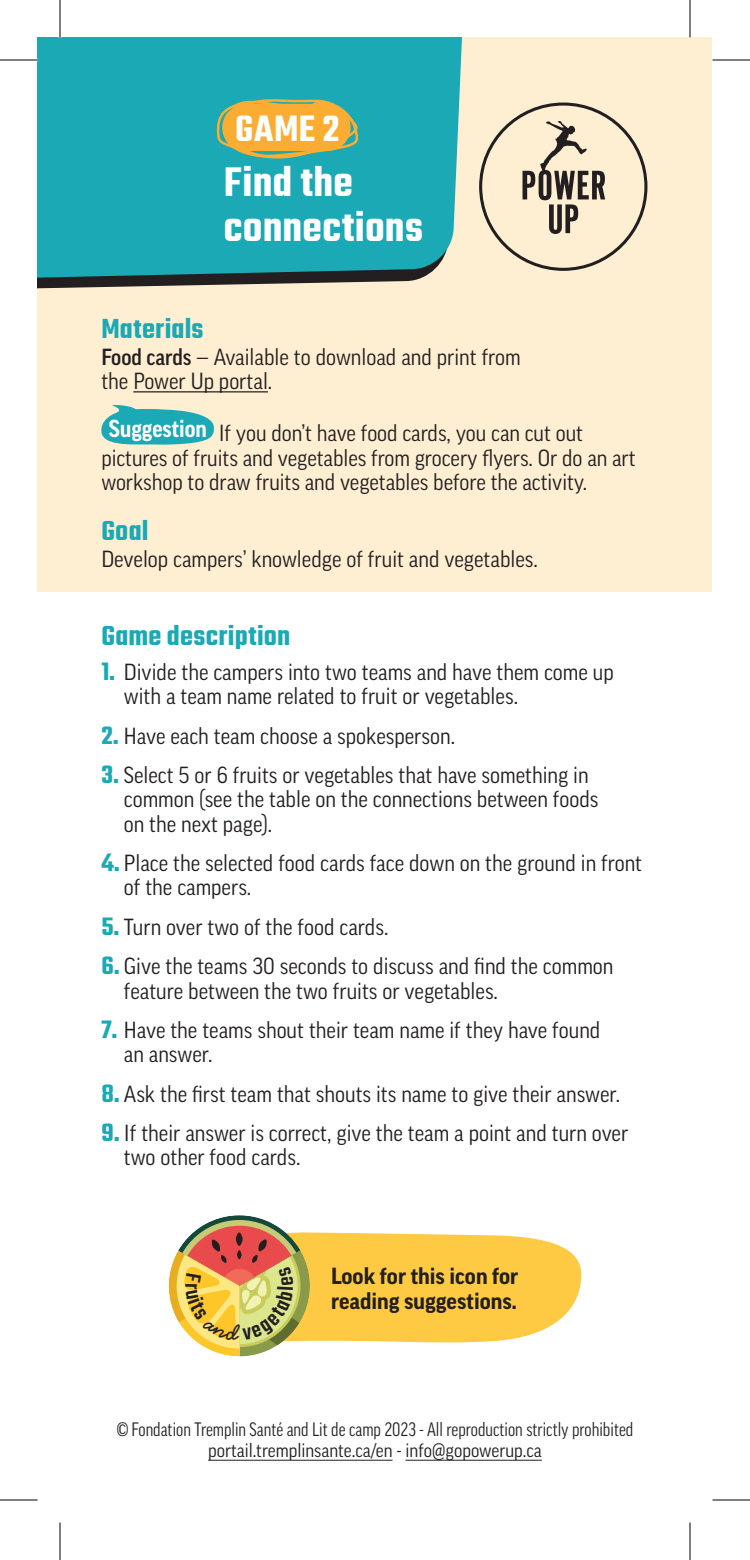
<style>
.page{position:relative;width:750px;height:1560px;background:#fff}
.page>*{position:absolute;margin:0;border:0;box-sizing:border-box;transform-origin:0 0}
.t1{font:600 45px/45px "Teko";letter-spacing:.005em;color:#fff}
.t2{font:600 40px "Teko";color:#fff}
.t3{font:600 30px "Teko";letter-spacing:.01em;color:#1ba9b5}
.t4{font:22.5px/24.2px "Good Pro Narr";color:#231f20}
.t5{font:700 22.5px/24.2px "Good Pro";color:#231f20}
.t6{font:condensed 18.75px "Good Pro";color:#231f20}
.t7{font:18.75px "Good Pro Narr";color:#231f20}
.s1{font-weight:500}
.s2{font-family:"Teko";font-weight:600;font-size:27.5px;color:#1ba9b5}
.s3{font-family:"Good Pro Narr";font-stretch:normal}
</style>
<div class="page">
<div style="left:38px;top:38px;width:674px;height:554px;background:#feefd3"></div>
<svg style="left:38px;top:279px;width:380px;height:10px;fill:#231f20"></svg>
<div style="left:38px;top:38px;width:424px;height:241px;background:#1ba9b5"></div>
<svg style="left:216px;top:98px;width:143px;height:62px"></svg>
<hr style="left:208px;top:1460px;width:185px;height:1px;background:#231f20">
<hr style="left:406px;top:1460px;width:136px;height:1px;background:#231f20">
<div style="left:224px;top:104px;width:127px;height:47px;background:#fbad33;border-radius:24px"></div>
<svg style="left:479px;top:103px;width:168px;height:168px"></svg>
<hr style="left:133px;top:391px;width:135px;height:1px;background:#231f20">
<svg style="left:101px;top:405px;width:113px;height:40px"></svg>
<svg style="left:0;top:58px;width:38px;height:4px"></svg>
<svg style="left:712px;top:59px;width:38px;height:1px"></svg>
<svg style="left:0;top:1499px;width:38px;height:1px"></svg>
<svg style="left:712px;top:1499px;width:38px;height:1px"></svg>
<svg style="left:58px;top:0;width:4px;height:38px"></svg>
<svg style="left:59px;top:1522px;width:1px;height:38px"></svg>
<svg style="left:688px;top:0;width:4px;height:38px"></svg>
<svg style="left:689px;top:1522px;width:1px;height:38px"></svg>
<hr style="left:0;top:60px;width:38px;height:1px;background:#000">
<hr style="left:712px;top:60px;width:38px;height:1px;background:#000">
<hr style="left:0;top:1500px;width:38px;height:1px;background:#000">
<hr style="left:712px;top:1500px;width:38px;height:1px;background:#000">
<hr style="left:60px;top:0;width:1px;height:38px;background:#000">
<hr style="left:60px;top:1522px;width:1px;height:38px;background:#000">
<hr style="left:690px;top:0;width:1px;height:38px;background:#000">
<hr style="left:690px;top:1522px;width:1px;height:38px;background:#000">
<svg style="left:169px;top:1215px;width:413px;height:142px"></svg>
<h2 class="t2" style="left:235px;top:104px;width:106px">GAME 2</h2>
<h1 class="t1" style="left:224px;top:163px;width:201px">Find the connections</h1>
<h3 class="t3" style="left:101px;top:311px;width:104px">Materials</h3>
<p class="t4" style="left:101px;top:345px;width:421px"><span class="s1">Food cards</span> ― Available to download and print from the Power Up portal.</p>
<p class="t4" style="left:101px;top:421px;width:536px;text-indent:8px"><sup>Suggestion</sup> If you don’t have food cards, you can cut out pictures of fruits and vegetables from grocery flyers. Or do an art workshop to draw fruits and vegetables before the activity.</p>
<h3 class="t3" style="left:101px;top:512px;width:49px">Goal</h3>
<p class="t4" style="left:101px;top:547px;width:438px">Develop campers’ knowledge of fruit and vegetables.</p>
<h3 class="t3" style="left:101px;top:618px;width:190px">Game description</h3>
<p class="t4" style="left:124px;top:660px;width:491px;text-indent:-22px"><span class="s2">1.</span> Divide the campers into two teams and have them come up with a team name related to fruit or vegetables.</p>
<p class="t4" style="left:101px;top:723px;width:355px"><span class="s2">2.</span> Have each team choose a spokesperson.</p>
<p class="t4" style="left:124px;top:763px;width:476px;text-indent:-22px"><span class="s2">3.</span> Select 5 or 6 fruits or vegetables that have something in common (see the table on the connections between foods on the next page).</p>
<p class="t4" style="left:124px;top:851px;width:520px;text-indent:-22px"><span class="s2">4.</span> Place the selected food cards face down on the ground in front of the campers.</p>
<p class="t4" style="left:101px;top:915px;width:289px"><span class="s2">5.</span> Turn over two of the food cards.</p>
<p class="t4" style="left:124px;top:954px;width:491px;text-indent:-22px"><span class="s2">6.</span> Give the teams 30 seconds to discuss and find the common feature between the two fruits or vegetables.</p>
<p class="t4" style="left:124px;top:1018px;width:478px;text-indent:-22px"><span class="s2">7.</span> Have the teams shout their team name if they have found an answer.</p>
<p class="t4" style="left:101px;top:1081px;width:520px"><span class="s2">8.</span> Ask the first team that shouts its name to give their answer.</p>
<p class="t4" style="left:124px;top:1121px;width:506px;text-indent:-22px"><span class="s2">9.</span> If their answer is correct, give the team a point and turn over two other food cards.</p>
<p class="t5" style="left:331px;top:1264px;width:189px">Look for this icon for reading suggestions.</p>
<p class="t6" style="left:117px;top:1419px;width:518px"><span class="s3">©</span> Fondation Tremplin Santé and Lit de camp 2023 - All reproduction strictly prohibited</p>
<p class="t7" style="left:208px;top:1440px;width:335px">portail.tremplinsante.ca/en - info@gopowerup.ca</p>
</div>
